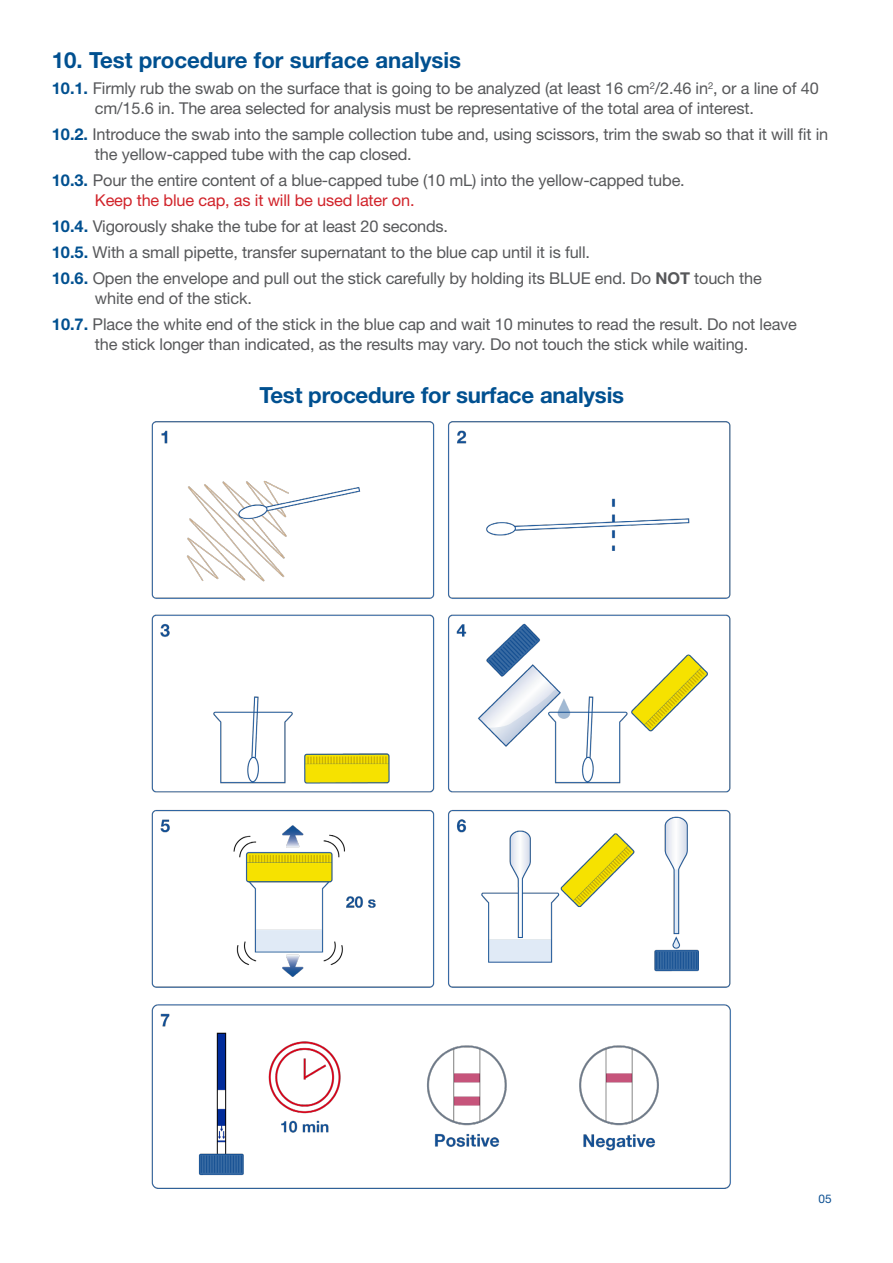
<style>
.page{position:relative;width:893px;height:1263px;background:#fff}
.page>*{position:absolute;margin:0;border:0;box-sizing:border-box;transform-origin:0 0}
.t1{font:700 22.2px "Helvetica Neue";letter-spacing:-.01em;color:#005090}
.t2{font:16.35px/19.6px "Helvetica Neue";letter-spacing:-.01em;color:#57585a}
.t3{font:11.85px "Helvetica Neue";color:#0d5092}
.s1{font-weight:700;color:#005090}
.s2{color:#d1232a}
.s3{font-weight:700}
</style>
<div class="page">
<img style="left:151px;top:421px;width:580px;height:768px">
<p class="t1" style="left:52px;top:46px;width:411px">10. Test procedure for surface analysis</p>
<p class="t2" style="left:95px;top:78px;width:725px;text-indent:-43px"><span class="s1">10.1.</span> Firmly rub the swab on the surface that is going to be analyzed (at least 16 cm<sup>2</sup>/2.46 in<sup>2</sup>, or a line of 40 cm/15.6 in. The area selected for analysis must be representative of the total area of interest.</p>
<p class="t2" style="left:95px;top:124px;width:735px;text-indent:-43px"><span class="s1">10.2.</span> Introduce the swab into the sample collection tube and, using scissors, trim the swab so that it will fit in the yellow-capped tube with the cap closed.</p>
<p class="t2" style="left:95px;top:170px;width:591px;text-indent:-43px"><span class="s1">10.3.</span> Pour the entire content of a blue-capped tube (10 mL) into the yellow-capped tube.<br><span class="s2">Keep the blue cap, as it will be used later on.</span></p>
<p class="t2" style="left:52px;top:213px;width:711px;line-height:26.2px"><span class="s1">10.4.</span> Vigorously shake the tube for at least 20 seconds.<br><span class="s1">10.5.</span> With a small pipette, transfer supernatant to the blue cap until it is full.<br><span class="s1">10.6.</span> Open the envelope and pull out the stick carefully by holding its BLUE end. Do <span class="s3">NOT</span> touch the</p>
<p class="t2" style="left:52px;top:285px;width:747px;line-height:26.2px;text-indent:43px">white end of the stick.<br><span class="s1">10.7.</span> Place the white end of the stick in the blue cap and wait 10 minutes to read the result. Do not leave</p>
<p class="t2" style="left:95px;top:334px;width:655px">the stick longer than indicated, as the results may vary. Do not touch the stick while waiting.</p>
<p class="t1" style="left:260px;top:381px;width:366px">Test procedure for surface analysis</p>
<p class="t3" style="left:819px;top:1192px;width:15px">05</p>
</div>
